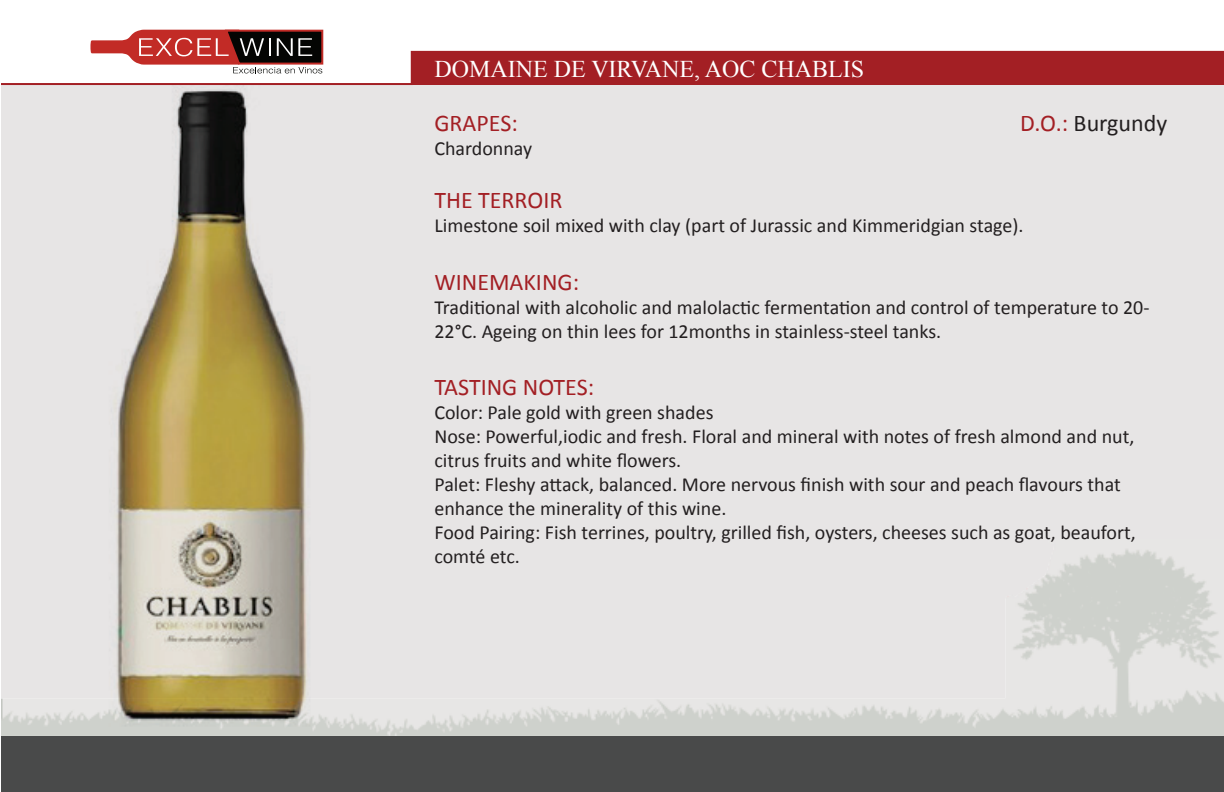
<style>
.page{position:relative;width:1224px;height:792px;background:#fff}
.page>*{position:absolute;margin:0;border:0;box-sizing:border-box;transform-origin:0 0}
.t1{font:24px "Calibri";color:#a31f24}
.t2{font:24px "Times New Roman";color:#fff}
.t3{font:24px "Calibri";color:#231f20}
.t4{font:20px/24px "Calibri";color:#231f20}
.s1{color:#a31f24}
</style>
<div class="page">
<div style="left:411px;top:51px;width:813px;height:35px;background:#a31f24"></div>
<div style="left:1px;top:85px;width:1223px;height:707px;background:#e7e5e5"></div>
<img style="left:1px;top:550px;width:1223px;height:186px">
<div style="left:1px;top:736px;width:1223px;height:56px;background:#494a4a"></div>
<hr style="left:1px;top:83px;width:412px;height:2px;background:#a31f24">
<svg style="left:90px;top:29px;width:234px;height:44px"></svg>
<img style="left:21px;top:85px;width:371px;height:650px">
<p class="t2" style="left:434px;top:53px;width:431px">DOMAINE DE VIRVANE, AOC CHABLIS</p>
<p class="t3" style="left:1020px;top:109px;width:149px"><span class="s1">D.O.:</span> Burgundy</p>
<p class="t1" style="left:434px;top:109px;width:85px">GRAPES:</p>
<p class="t4" style="left:434px;top:136px;width:99px">Chardonnay</p>
<p class="t1" style="left:434px;top:185px;width:130px">THE TERROIR</p>
<p class="t4" style="left:434px;top:213px;width:591px">Limestone soil mixed with clay (part of Jurassic and Kimmeridgian stage).</p>
<p class="t1" style="left:434px;top:267px;width:146px">WINEMAKING:</p>
<p class="t4" style="left:434px;top:294px;width:717px">Traditional with alcoholic and malolactic fermentation and control of temperature to 20-<br>22°C. Ageing on thin lees for 12months in stainless-steel tanks.</p>
<p class="t1" style="left:434px;top:373px;width:161px">TASTING NOTES:</p>
<p class="t4" style="left:434px;top:400px;width:703px">Color: Pale gold with green shades<br>Nose: Powerful,iodic and fresh. Floral and mineral with notes of fresh almond and nut, citrus fruits and white flowers.<br>Palet: Fleshy attack, balanced. More nervous finish with sour and peach flavours that enhance the minerality of this wine.<br>Food Pairing: Fish terrines, poultry, grilled fish, oysters, cheeses such as goat, beaufort, comté etc.</p>
</div>
